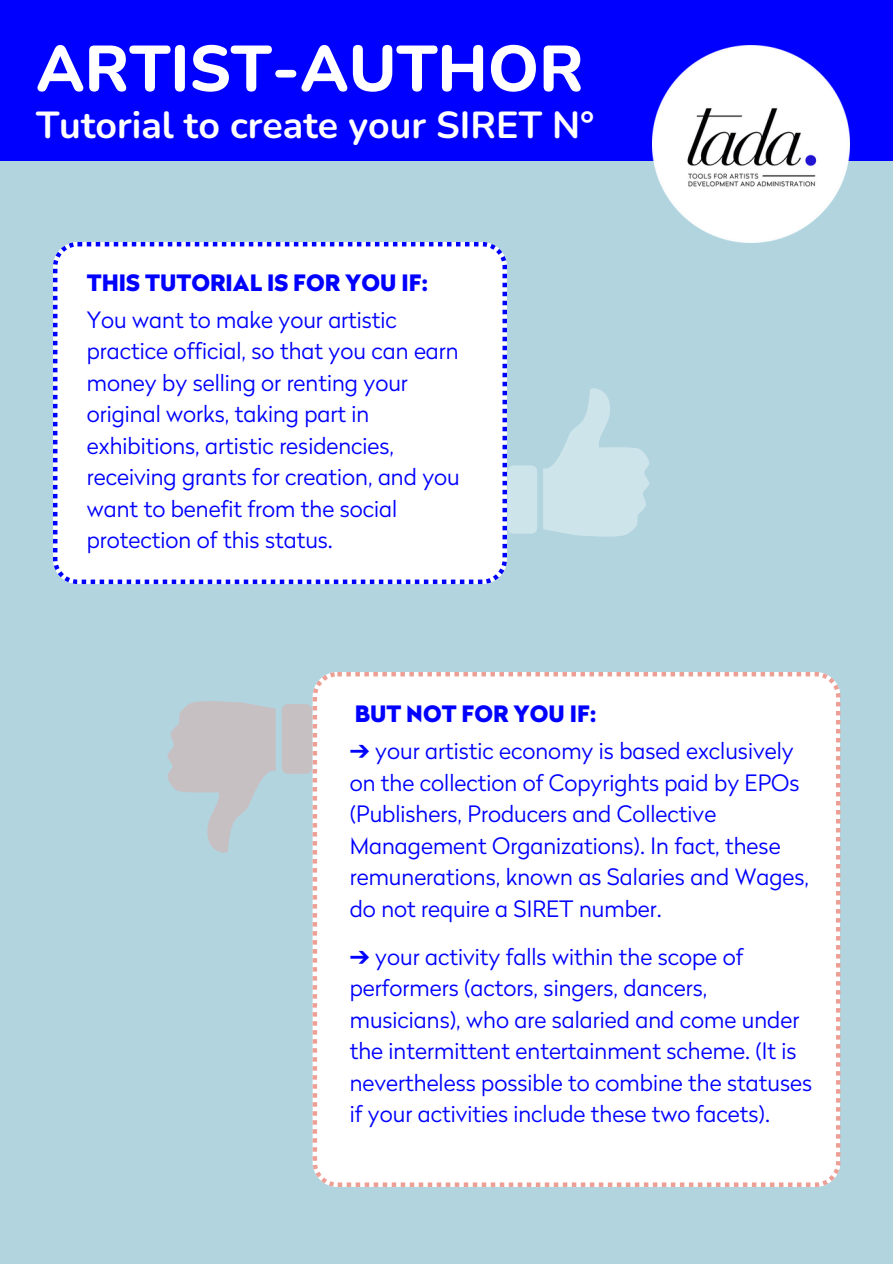
<style>
.page{position:relative;width:893px;height:1264px;background:#fff}
.page>*{position:absolute;margin:0;border:0;box-sizing:border-box;transform-origin:0 0}
.t1{font:800 64.5px "Nunito";color:#fff}
.t2{font:700 37.5px "Nunito";color:#fff}
.t3{font:300 22.5px/31.5px "Radikal";color:#00f}
.t4{font:900 22.5px "Radikal";color:#00f}
.s1{font-family:"Free Serif";font-weight:400}
</style>
<div class="page">
<div style="left:0;top:0;width:892px;height:1263px;background:#b1d4df"></div>
<div style="left:0;top:0;width:892px;height:161px;background:#00f"></div>
<div style="left:53px;top:242px;width:453px;height:342px;background:#fff"></div>
<img style="left:652px;top:45px;width:197px;height:197px">
<div style="left:312px;top:672px;width:528px;height:514px;background:#fff"></div>
<svg style="left:543px;top:388px;width:106px;height:149px"></svg>
<div style="left:507px;top:465px;width:30px;height:68px;background:#cee4eb;border-radius:6px"></div>
<svg style="left:167px;top:701px;width:109px;height:151px"></svg>
<div style="left:282px;top:704px;width:30px;height:69px;background:#c7c0c3;border-radius:6px"></div>
<h1 class="t1" style="left:36px;top:26px;width:549px">ARTIST-AUTHOR</h1>
<h2 class="t2" style="left:36px;top:100px;width:560px">Tutorial to create your SIRET N°</h2>
<h3 class="t4" style="left:87px;top:269px;width:343px">THIS TUTORIAL IS FOR YOU IF:</h3>
<p class="t3" style="left:87px;top:303px;width:374px">You want to make your artistic practice official, so that you can earn money by selling or renting your original works, taking part in exhibitions, artistic residencies, receiving grants for creation, and you want to benefit from the social protection of this status.</p>
<p class="t4" style="left:354px;top:699px;width:243px">BUT NOT FOR YOU IF:</p>
<p class="t3" style="left:350px;top:735px;width:461px"><span class="s1">➔</span> your artistic economy is based exclusively on the collection of Copyrights paid by EPOs (Publishers, Producers and Collective Management Organizations). In fact, these remunerations, known as Salaries and Wages, do not require a SIRET number.</p>
<p class="t3" style="left:350px;top:940px;width:464px"><span class="s1">➔</span> your activity falls within the scope of performers (actors, singers, dancers, musicians), who are salaried and come under the intermittent entertainment scheme. (It is nevertheless possible to combine the statuses if your activities include these two facets).</p>
</div>
